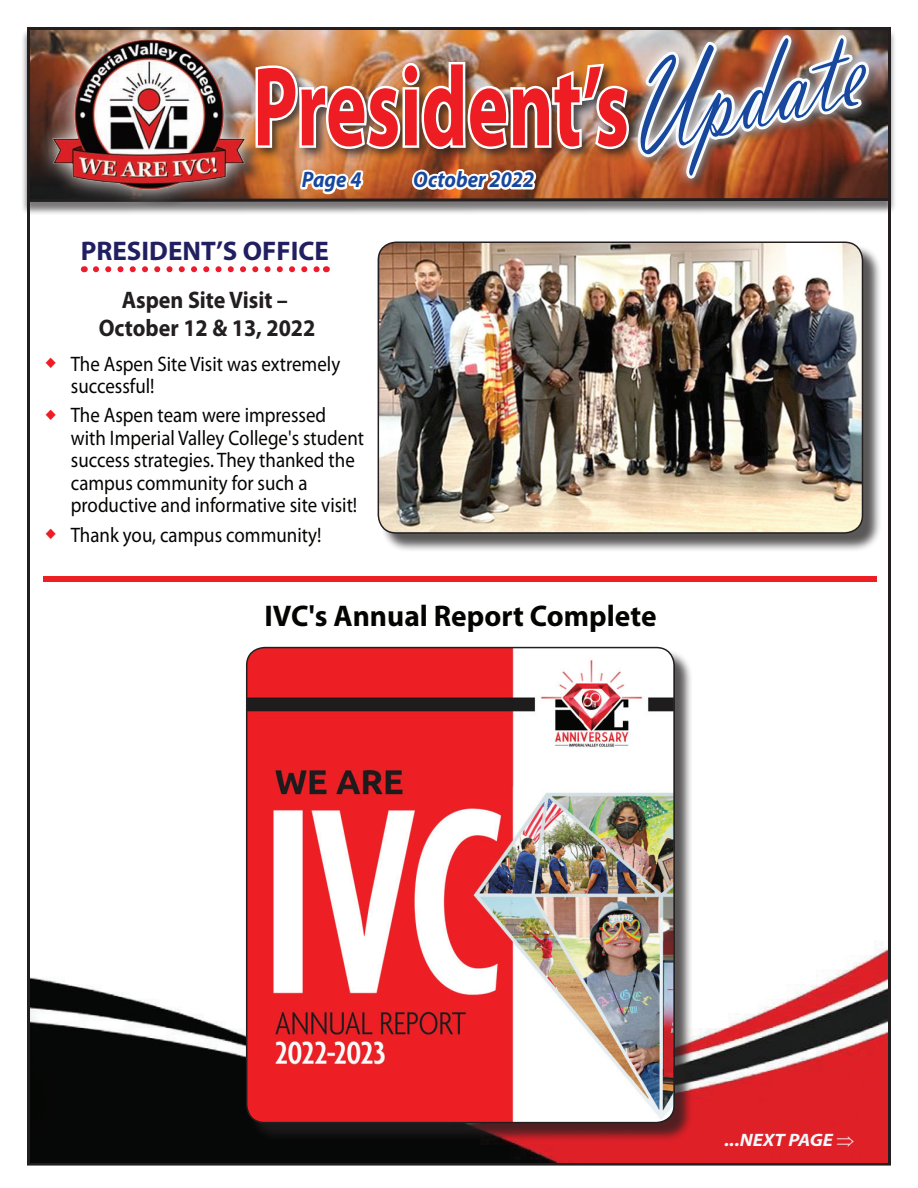
<style>
.page{position:relative;width:918px;height:1188px;background:#fff}
.page>*{position:absolute;margin:0;border:0;box-sizing:border-box;transform-origin:0 0}
.t1{font:136.65px "Vladimir Script";color:#17489e;scale:.75 1}
.t2{font:700 114px "Myriad Pro";color:#ee1d23;scale:.68 1}
.t3{font:700 30px "Myriad Pro";color:#040503}
.t4{font:700 27px "Myriad Pro";color:#211f61}
.t5{font:700 24px/28.8px "Myriad Pro";color:#231f20;text-align:center;scale:.92 1}
.t6{font:italic 700 22.5px "Myriad Pro";color:#17489e;scale:.92 1}
.t7{font:21px/22.5px "Myriad Pro";color:#040503;scale:.9 1}
.t8{font:italic 700 18px "Myriad Pro";color:#f0f9fb;scale:1.09 1}
</style>
<div class="page">
<div style="left:21px;top:28px;width:876px;height:187px;background:#231f20;opacity:.6"></div>
<svg style="left:25px;top:27px;width:867px;height:176px;background:#574c49"></svg>
<img style="left:30px;top:894px;width:857px;height:269px">
<svg style="left:96px;top:266px;width:224px;height:6px"></svg>
<svg style="left:603px;top:27px;width:294px;height:174px;background:#6f6664"></svg>
<img style="left:258px;top:27px;width:622px;height:171px">
<div style="left:55px;top:42px;width:207px;height:166px;background:#231f20;opacity:.75"></div>
<img style="left:33px;top:27px;width:225px;height:180px">
<img style="left:53px;top:40px;width:91px;height:109px">
<div style="left:380px;top:244px;width:502px;height:309px;background:#231f20;opacity:.75"></div>
<img style="left:378px;top:242px;width:484px;height:291px">
<div style="left:378px;top:242px;width:485px;height:292px;border:2px solid #231f20;border-radius:18px"></div>
<div style="left:44px;top:576px;width:833px;height:5px;background:#ee1f23"></div>
<div style="left:248px;top:649px;width:446px;height:493px;background:#231f20;opacity:.75"></div>
<img style="left:247px;top:648px;width:427px;height:474px">
<div style="left:246px;top:647px;width:429px;height:476px;border:2px solid #231f20;border-radius:18px"></div>
<h1 class="t1" style="left:603px;top:37px;width:328px;rotate:-13deg">Update</h1>
<h2 class="t2" style="left:253px;top:33px;width:555px">President’s</h2>
<p class="t6" style="left:302px;top:165px;width:66px">Page 4</p>
<p class="t6" style="left:413px;top:165px;width:133px">October 2022</p>
<p class="t4" style="left:81px;top:234px;width:250px">PRESIDENT’S OFFICE</p>
<p class="t5" style="left:99px;top:284px;width:237px">Aspen Site Visit –<br>October 12 &amp; 13, 2022</p>
<p class="t7" style="left:71px;top:352px;width:301px">The Aspen Site Visit was extremely successful!</p>
<p class="t7" style="left:71px;top:404px;width:328px">The Aspen team were impressed with Imperial Valley College's student success strategies. They thanked the campus community for such a productive and informative site visit!</p>
<p class="t7" style="left:71px;top:523px;width:280px">Thank you, campus community!</p>
<h3 class="t3" style="left:264px;top:597px;width:394px">IVC's Annual Report Complete</h3>
<p class="t8" style="left:724px;top:1128px;width:121px">...NEXT PAGE ⇒</p>
</div>
